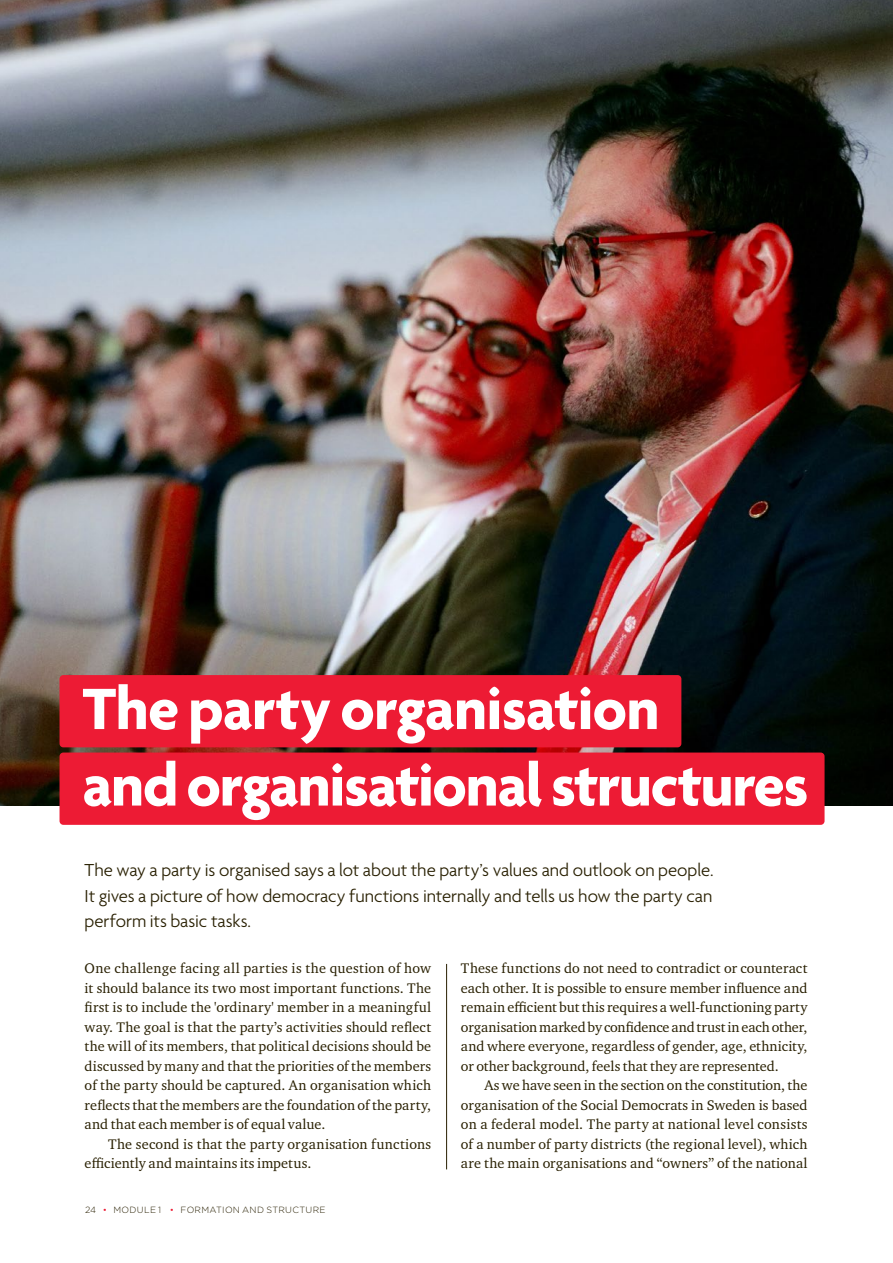
<style>
.page{position:relative;width:893px;height:1263px;background:#fff}
.page>*{position:absolute;margin:0;border:0;box-sizing:border-box;transform-origin:0 0}
.Rubbe_Agenda_Bold_50_50_-5{font:700 63px/76.5px "Agenda";letter-spacing:-.015em;color:#fff}
.ingress_13_18{font:300 18.75px/25.5px "Agenda";color:#281f00;text-align:justify}
.BRÖD__9_5_13{font:14.25px/19.5px "Charter ITC Pro";letter-spacing:.01em;color:#281f00;text-align:justify}
.t1{font:300 9px "Gotham";letter-spacing:.035em;color:#281f00}
.s1{color:#ed1b34}
</style>
<div class="page">
<img style="left:0;top:0;width:893px;height:805px">
<hr style="left:446px;top:964px;width:1px;height:205px;background:#281f00">
<div style="left:60px;top:752px;width:764px;height:73px;background:#ed1b34;border-radius:4px"></div>
<div style="left:60px;top:675px;width:621px;height:72px;background:#ed1b34;border-radius:4px"></div>
<p class="Rubbe_Agenda_Bold_50_50_-5" style="left:83px;top:674px;width:727px">The party organisation<br>and organisational structures</p>
<p class="ingress_13_18" style="left:85px;top:858px;width:630px">The way a party is organised says a lot about the party’s values and outlook on people.<br>It gives a picture of how democracy functions internally and tells us how the party can perform its basic tasks.</p>
<p class="BRÖD__9_5_13" style="left:85px;top:958px;width:348px">One challenge facing all parties is the question of how it should balance its two most important functions. The first is to include the 'ordinary' member in a meaningful way. The goal is that the party’s activities should reflect the will of its members, that political decisions should be discussed by many and that the priorities of the members of the party should be captured. An organisation which reflects that the members are the foundation of the party, and that each member is of equal value.</p>
<p class="BRÖD__9_5_13" style="left:85px;top:1134px;width:348px;text-indent:23px">The second is that the party organisation functions efficiently and maintains its impetus.</p>
<p class="BRÖD__9_5_13" style="left:461px;top:958px;width:348px">These functions do not need to contradict or counteract each other. It is possible to ensure member influence and remain efficient but this requires a well-functioning party organisation marked by confidence and trust in each other, and where everyone, regardless of gender, age, ethnicity, or other background, feels that they are represented.</p>
<p class="BRÖD__9_5_13" style="left:461px;top:1075px;width:348px;text-indent:23px">As we have seen in the section on the constitution, the organisation of the Social Democrats in Sweden is based on a federal model. The party at national level consists of a number of party districts (the regional level), which are the main organisations and “owners” of the national</p>
<p class="t1" style="left:85px;top:1204px;width:242px">24 <span class="s1">•</span> MODULE 1 <span class="s1">•</span> FORMATION AND STRUCTURE</p>
</div>
